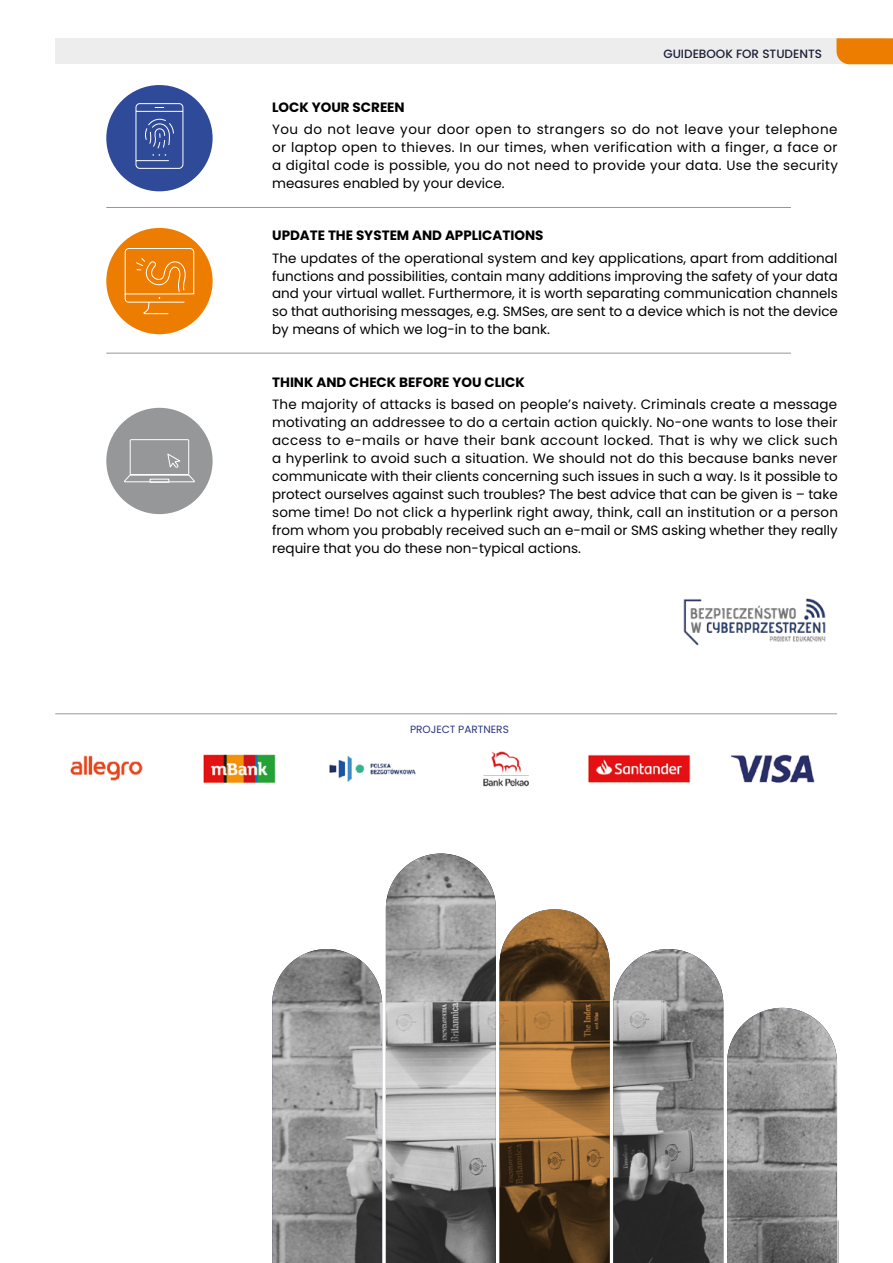
<style>
.page{position:relative;width:893px;height:1263px;background:#fff}
.page>*{position:absolute;margin:0;border:0;box-sizing:border-box;transform-origin:0 0}
.t1{font:13.5px/18px "Poppins";color:#000;text-align:justify}
.t2{font:700 13.5px "Poppins";color:#000}
.t3{font:500 12px "Poppins";color:#1b1f37}
.t4{font:10.5px "Poppins";color:#283583}
</style>
<div class="page">
<div style="left:55px;top:38px;width:830px;height:26px;background:#ededed"></div>
<hr style="left:838px;top:1220px;width:1px;height:43px;background:#959799">
<svg style="left:836px;top:38px;width:57px;height:26px"></svg>
<img style="left:70px;top:751px;width:745px;height:36px">
<img style="left:683px;top:598px;width:143px;height:48px">
<div style="left:106px;top:85px;width:107px;height:106px;background:#2e4a99;border-radius:50%"></div>
<div style="left:106px;top:228px;width:107px;height:106px;background:#ed7d00;border-radius:50%"></div>
<div style="left:106px;top:408px;width:107px;height:106px;background:#959799;border-radius:50%"></div>
<hr style="left:106px;top:207px;width:685px;height:1px;background:#959799">
<hr style="left:106px;top:353px;width:685px;height:1px;background:#959799">
<hr style="left:55px;top:713px;width:782px;height:1px;background:#959799">
<img style="left:272px;top:853px;width:565px;height:410px">
<svg style="left:500px;top:909px;width:110px;height:354px;background:#7e5a32"></svg>
<svg style="left:124px;top:248px;width:70px;height:66px"></svg>
<svg style="left:135px;top:103px;width:49px;height:66px"></svg>
<svg style="left:124px;top:439px;width:71px;height:44px"></svg>
<p class="t3" style="left:663px;top:46px;width:160px">GUIDEBOOK FOR STUDENTS</p>
<p class="t2" style="left:272px;top:99px;width:134px">LOCK YOUR SCREEN</p>
<p class="t1" style="left:272px;top:121px;width:567px">You do not leave your door open to strangers so do not leave your telephone or laptop open to thieves. In our times, when verification with a finger, a face or a digital code is possible, you do not need to provide your data. Use the security measures enabled by your device.</p>
<p class="t2" style="left:272px;top:228px;width:273px">UPDATE THE SYSTEM AND APPLICATIONS</p>
<p class="t1" style="left:272px;top:249px;width:567px">The updates of the operational system and key applications, apart from additional functions and possibilities, contain many additions improving the safety of your data and your virtual wallet. Furthermore, it is worth separating communication channels so that authorising messages, e.g. SMSes, are sent to a device which is not the device by means of which we log-in to the bank.</p>
<p class="t2" style="left:272px;top:374px;width:254px">THINK AND CHECK BEFORE YOU CLICK</p>
<p class="t1" style="left:272px;top:395px;width:567px">The majority of attacks is based on people’s naivety. Criminals create a message motivating an addressee to do a certain action quickly. No-one wants to lose their access to e-mails or have their bank account locked. That is why we click such a hyperlink to avoid such a situation. We should not do this because banks never communicate with their clients concerning such issues in such a way. Is it possible to protect ourselves against such troubles? The best advice that can be given is – take some time! Do not click a hyperlink right away, think, call an institution or a person from whom you probably received such an e-mail or SMS asking whether they really require that you do these non-typical actions.</p>
<p class="t4" style="left:410px;top:724px;width:100px">PROJECT PARTNERS</p>
</div>
